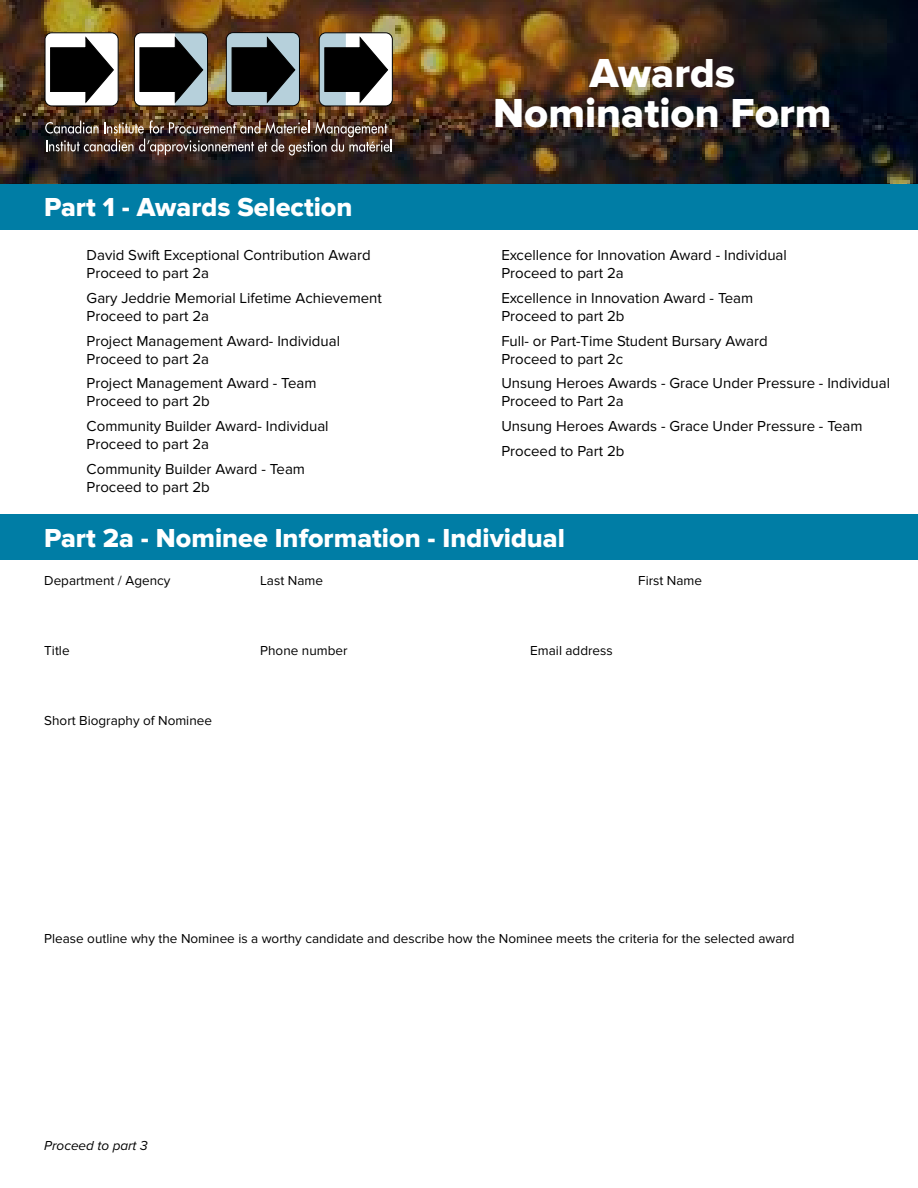
<style>
.page{position:relative;width:918px;height:1188px;background:#fff}
.page>*{position:absolute;margin:0;border:0;box-sizing:border-box;transform-origin:0 0}
.t1{font:42px/39.6px "Proxima Nova Extrabld";color:#fff;text-align:center}
.t2{font:27px "Proxima Nova Extrabld";color:#fff}
.t3{font:15px/18px "Proxima Nova";color:#000}
.t4{font:13.5px "Proxima Nova";color:#000}
.t5{font:italic 13.5px "Proxima Nova";color:#000}
</style>
<div class="page">
<img style="left:0;top:0;width:918px;height:184px">
<div style="left:134px;top:33px;width:74px;height:73px;background:linear-gradient(to bottom,#fdfdfd,#f8f8f8);border-radius:7px"></div>
<div style="left:319px;top:33px;width:73px;height:73px;background:#fff;border-radius:7px"></div>
<div style="left:45px;top:33px;width:73px;height:73px;background:#fff;border-radius:7px"></div>
<div style="left:45px;top:33px;width:73px;height:73px;border:1px solid #000;border-radius:7px"></div>
<svg style="left:51px;top:37px;width:62px;height:65px"></svg>
<div style="left:134px;top:33px;width:74px;height:73px;border:1px solid #000;border-radius:7px"></div>
<svg style="left:140px;top:33px;width:68px;height:73px"></svg>
<div style="left:319px;top:33px;width:74px;height:73px;border:1px solid #000;border-radius:7px"></div>
<svg style="left:319px;top:33px;width:69px;height:73px"></svg>
<div style="left:226px;top:33px;width:73px;height:73px;background:#b6d0db;border-radius:7px"></div>
<div style="left:226px;top:32px;width:74px;height:74px;border:1px solid #000;border-radius:7px"></div>
<svg style="left:232px;top:37px;width:63px;height:65px"></svg>
<img style="left:45px;top:120px;width:347px;height:36px">
<div style="left:0;top:184px;width:918px;height:46px;background:#007da5"></div>
<div style="left:0;top:514px;width:918px;height:46px;background:#007da5"></div>
<h2 class="t2" style="left:44px;top:192px;width:310px">Part 1 - Awards Selection</h2>
<p class="t3" style="left:87px;top:246px;width:285px">David Swift Exceptional Contribution Award<br>Proceed to part 2a</p>
<p class="t3" style="left:87px;top:289px;width:297px">Gary Jeddrie Memorial Lifetime Achievement<br>Proceed to part 2a</p>
<p class="t3" style="left:87px;top:332px;width:255px">Project Management Award- Individual<br>Proceed to part 2a</p>
<p class="t3" style="left:87px;top:375px;width:231px">Project Management Award - Team<br>Proceed to part 2b</p>
<p class="t3" style="left:87px;top:417px;width:244px">Community Builder Award- Individual<br>Proceed to part 2a</p>
<p class="t3" style="left:87px;top:460px;width:220px">Community Builder Award - Team<br>Proceed to part 2b</p>
<h1 class="t1" style="left:493px;top:55px;width:340px">Awards<br>Nomination Form</h1>
<p class="t3" style="left:501px;top:246px;width:287px">Excellence for Innovation Award - Individual<br>Proceed to part 2a</p>
<p class="t3" style="left:501px;top:289px;width:253px">Excellence in Innovation Award - Team<br>Proceed to part 2b</p>
<p class="t3" style="left:501px;top:332px;width:268px">Full- or Part-Time Student Bursary Award<br>Proceed to part 2c</p>
<p class="t3" style="left:501px;top:375px;width:390px">Unsung Heroes Awards - Grace Under Pressure - Individual<br>Proceed to Part 2a</p>
<p class="t3" style="left:501px;top:414px;width:363px;line-height:24.8px">Unsung Heroes Awards - Grace Under Pressure - Team<br>Proceed to Part 2b</p>
<h2 class="t2" style="left:44px;top:522px;width:522px">Part 2a - Nominee Information - Individual</h2>
<p class="t4" style="left:44px;top:572px;width:128px">Department / Agency</p>
<p class="t4" style="left:260px;top:572px;width:64px">Last Name</p>
<p class="t4" style="left:638px;top:572px;width:65px">First Name</p>
<p class="t4" style="left:44px;top:642px;width:27px">Title</p>
<p class="t4" style="left:260px;top:642px;width:89px">Phone number</p>
<p class="t4" style="left:530px;top:642px;width:84px">Email address</p>
<p class="t4" style="left:44px;top:712px;width:169px">Short Biography of Nominee</p>
<p class="t4" style="left:44px;top:931px;width:752px">Please outline why the Nominee is a worthy candidate and describe how the Nominee meets the criteria for the selected award</p>
<p class="t5" style="left:44px;top:1135px;width:105px">Proceed to part 3</p>
</div>
